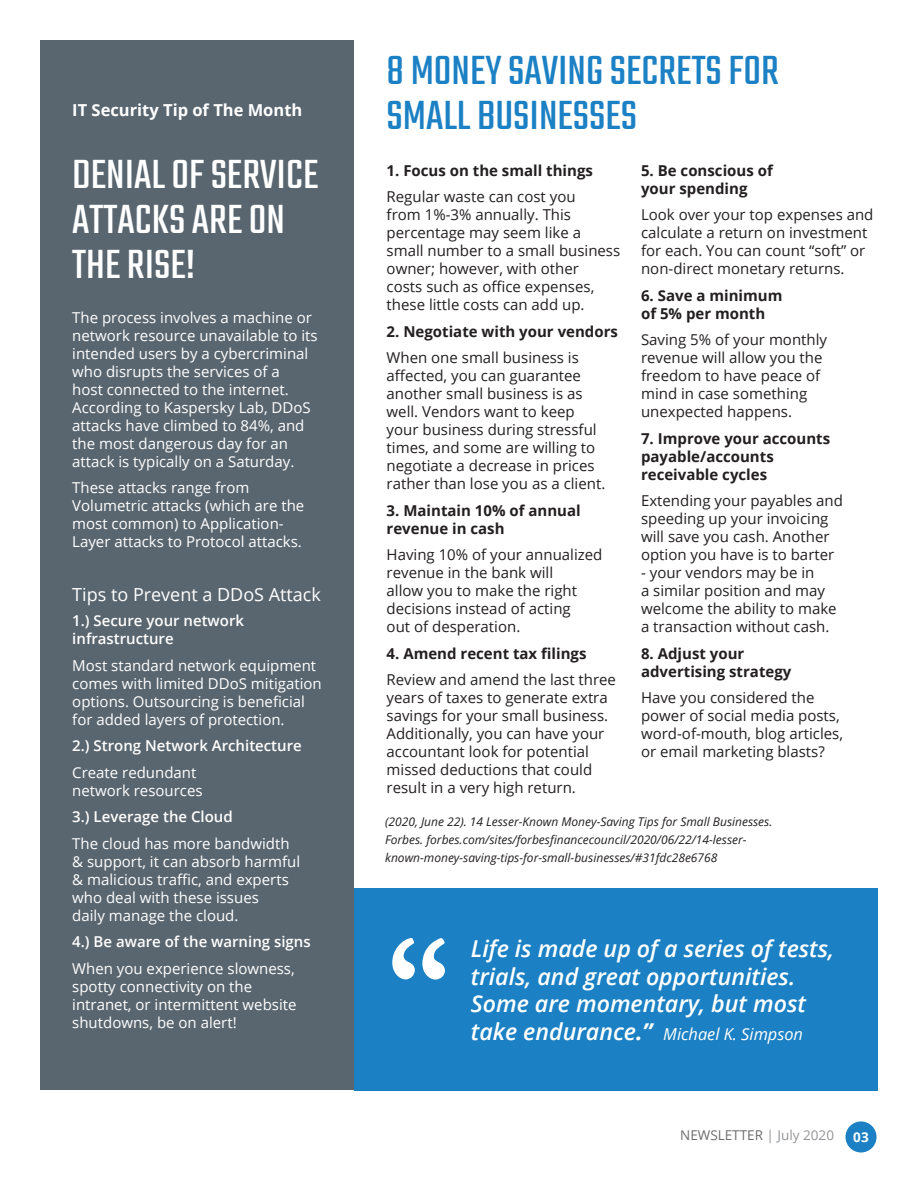
<style>
.page{position:relative;width:918px;height:1188px;background:#fff}
.page>*{position:absolute;margin:0;border:0;box-sizing:border-box;transform-origin:0 0}
.t1{font:45px/45px "Teko";color:#1b81c4}
.t2{font:45px/45px "Teko";color:#fff}
.t3{font:italic 600 23.25px/27.9px "Open Sans";color:#fff}
.t4{font:18px "Open Sans";color:#fff}
.t5{font:700 16.5px "Open Sans";color:#fff}
.t6{font:italic 16.35px "Open Sans";color:#fff}
.t7{font:15px/18px "Open Sans";color:#231f20}
.t8{font:15px/18px "Open Sans";color:#fff}
.t9{font:700 15px/18px "Open Sans";color:#231f20}
.t10{font:600 15px/18px "Open Sans";color:#fff}
.t11{font:13.5px "Open Sans";color:#6c6d70}
.t12{font:700 13.5px "Open Sans";color:#fff}
.t13{font:italic 12px/18px "Open Sans";color:#231f20}
.s1{font-weight:600;font-size:23.25px}
.s2{font-weight:700;font-size:23.25px}
.s3{color:#939598}
</style>
<div class="page">
<div style="left:40px;top:40px;width:314px;height:1050px;background:#596670"></div>
<div style="left:846px;top:1121px;width:31px;height:31px;background:#1b81c4;border-radius:50%"></div>
<div style="left:354px;top:888px;width:524px;height:202px;background:#1b81c4"></div>
<svg style="left:392px;top:938px;width:53px;height:42px"></svg>
<p class="t5" style="left:72px;top:98px;width:232px">IT Security Tip of The Month</p>
<h1 class="t2" style="left:72px;top:154px;width:248px">DENIAL OF SERVICE<br>ATTACKS ARE ON<br>THE RISE!</h1>
<p class="t8" style="left:72px;top:308px;width:247px">The process involves a machine or network resource unavailable to its intended users by a cybercriminal who disrupts the services of a<br>host connected to the internet.<br>According to Kaspersky Lab, DDoS attacks have climbed to 84%, and the most dangerous day for an attack is typically on a Saturday.</p>
<p class="t8" style="left:72px;top:478px;width:234px">These attacks range from<br>Volumetric attacks (which are the most common) to Application-<br>Layer attacks to Protocol attacks.</p>
<p class="t4" style="left:72px;top:582px;width:250px">Tips to Prevent a DDoS Attack</p>
<p class="t10" style="left:72px;top:611px;width:173px">1.) Secure your network infrastructure</p>
<p class="t8" style="left:72px;top:656px;width:251px">Most standard network equipment comes with limited DDoS mitigation options. Outsourcing is beneficial for added layers of protection.</p>
<p class="t10" style="left:72px;top:736px;width:231px">2.) Strong Network Architecture</p>
<p class="t8" style="left:72px;top:763px;width:132px">Create redundant network resources</p>
<p class="t10" style="left:72px;top:807px;width:162px">3.) Leverage the Cloud</p>
<p class="t8" style="left:72px;top:834px;width:229px">The cloud has more bandwidth &amp; support, it can absorb harmful &amp; malicious traffic, and experts who deal with these issues<br>daily manage the cloud.</p>
<p class="t10" style="left:72px;top:932px;width:240px">4.) Be aware of the warning signs</p>
<p class="t8" style="left:72px;top:959px;width:226px">When you experience slowness, spotty connectivity on the intranet, or intermittent website shutdowns, be on alert!</p>
<h1 class="t1" style="left:387px;top:50px;width:394px">8 MONEY SAVING SECRETS FOR<br>SMALL BUSINESSES</h1>
<p class="t9" style="left:387px;top:161px;width:208px">1. Focus on the small things</p>
<p class="t7" style="left:387px;top:187px;width:235px">Regular waste can cost you<br>from 1%-3% annually. This percentage may seem like a small number to a small business owner; however, with other<br>costs such as office expenses, these little costs can add up.</p>
<p class="t9" style="left:387px;top:322px;width:233px">2. Negotiate with your vendors</p>
<p class="t7" style="left:387px;top:348px;width:220px">When one small business is affected, you can guarantee another small business is as well. Vendors want to keep your business during stressful times, and some are willing to negotiate a decrease in prices rather than lose you as a client.</p>
<p class="t9" style="left:387px;top:501px;width:196px">3. Maintain 10% of annual revenue in cash</p>
<p class="t7" style="left:387px;top:545px;width:217px">Having 10% of your annualized revenue in the bank will<br>allow you to make the right decisions instead of acting<br>out of desperation.</p>
<p class="t9" style="left:387px;top:644px;width:201px">4. Amend recent tax filings</p>
<p class="t7" style="left:387px;top:670px;width:231px">Review and amend the last three years of taxes to generate extra savings for your small business.<br>Additionally, you can have your accountant look for potential missed deductions that could result in a very high return.</p>
<p class="t9" style="left:641px;top:161px;width:133px">5. Be conscious of your spending</p>
<p class="t7" style="left:641px;top:205px;width:234px">Look over your top expenses and calculate a return on investment for each. You can count “soft” or non-direct monetary returns.</p>
<p class="t9" style="left:641px;top:286px;width:143px">6. Save a minimum of 5% per month</p>
<p class="t7" style="left:641px;top:330px;width:188px">Saving 5% of your monthly revenue will allow you the freedom to have peace of mind in case something unexpected happens.</p>
<p class="t9" style="left:641px;top:429px;width:191px">7. Improve your accounts payable/accounts receivable cycles</p>
<p class="t7" style="left:641px;top:491px;width:203px">Extending your payables and speeding up your invoicing will save you cash. Another option you have is to barter</p>
<p class="t7" style="left:641px;top:563px;width:197px">- your vendors may be in<br>a similar position and may welcome the ability to make a transaction without cash.</p>
<p class="t9" style="left:641px;top:644px;width:152px">8. Adjust your advertising strategy</p>
<p class="t7" style="left:641px;top:688px;width:204px">Have you considered the power of social media posts, word-of-mouth, blog articles, or email marketing blasts?</p>
<p class="t13" style="left:385px;top:812px;width:389px">(2020, June 22). 14 Lesser-Known Money-Saving Tips for Small Businesses.<br>Forbes. forbes.com/sites/forbesfinancecouncil/2020/06/22/14-lesser&shy;known-money-saving-tips-for-small-businesses/#31fdc28e6768</p>
<h2 class="t3" style="left:471px;top:934px;width:365px">Life is made up of a series of tests, trials, and great opportunities.<br>Some are momentary, but most</h2>
<p class="t6" style="left:471px;top:1023px;width:334px"><span class="s1">take endurance</span><span class="s2">.”</span> Michael K. Simpson</p>
<p class="t11" style="left:680px;top:1125px;width:155px">NEWSLETTER <span class="s3">| July 2020</span></p>
<p class="t12" style="left:853px;top:1127px;width:17px">03</p>
</div>
